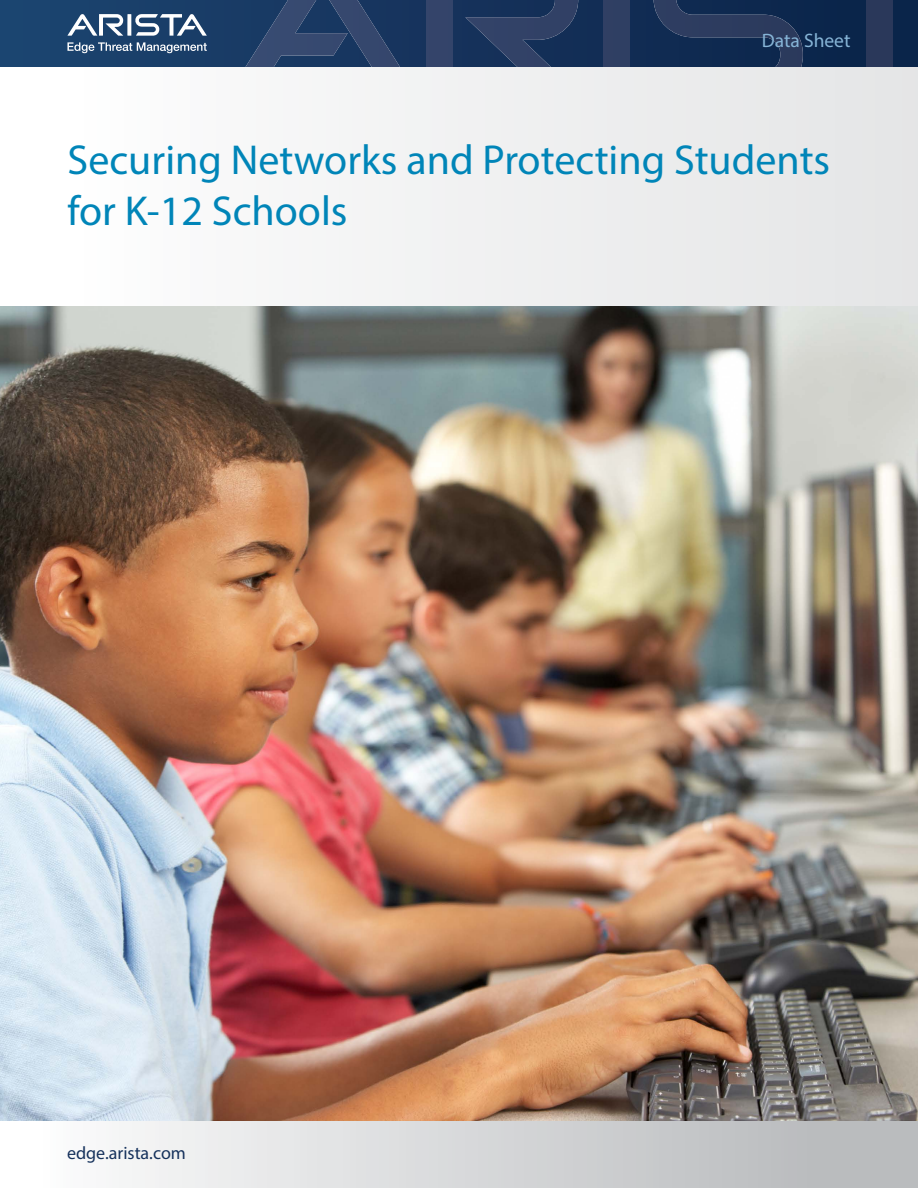
<style>
.page{position:relative;width:918px;height:1188px;background:#fff}
.page>*{position:absolute;margin:0;border:0;box-sizing:border-box;transform-origin:0 0}
.t1{font:42px/51px "Myriad Pro";color:#0085b8}
.t2{font:19.5px "Myriad Pro";color:#86b4d6}
.t3{font:18px "Myriad Pro";color:#16325c}
</style>
<div class="page">
<svg style="left:0;top:0;width:918px;height:68px;background:#183860"></svg>
<div style="left:426px;top:0;width:26px;height:68px;background:#34446a"></div>
<svg style="left:465px;top:0;width:113px;height:68px;background:#253b61"></svg>
<svg style="left:245px;top:0;width:155px;height:68px;background:#2a436b"></svg>
<div style="left:604px;top:0;width:26px;height:68px;background:#2f3f63"></div>
<svg style="left:654px;top:0;width:149px;height:68px;background:#1e3458"></svg>
<div style="left:867px;top:0;width:26px;height:68px;background:#2a385a"></div>
<svg style="left:67px;top:14px;width:140px;height:22px"></svg>
<svg style="left:67px;top:42px;width:140px;height:11px;background:#5c7795"></svg>
<div style="left:0;top:1120px;width:918px;height:68px;background:linear-gradient(to right,#fff,#b3b5b7)"></div>
<div style="left:0;top:68px;width:918px;height:239px;background:linear-gradient(to right,#fff,#e4e5e6)"></div>
<img style="left:0;top:307px;width:918px;height:813px">
<p class="t2" style="left:762px;top:29px;width:90px">Data Sheet</p>
<p class="t1" style="left:68px;top:134px;width:764px">Securing Networks and Protecting Students for K-12 Schools</p>
<p class="t3" style="left:67px;top:1142px;width:120px">edge.arista.com</p>
</div>
